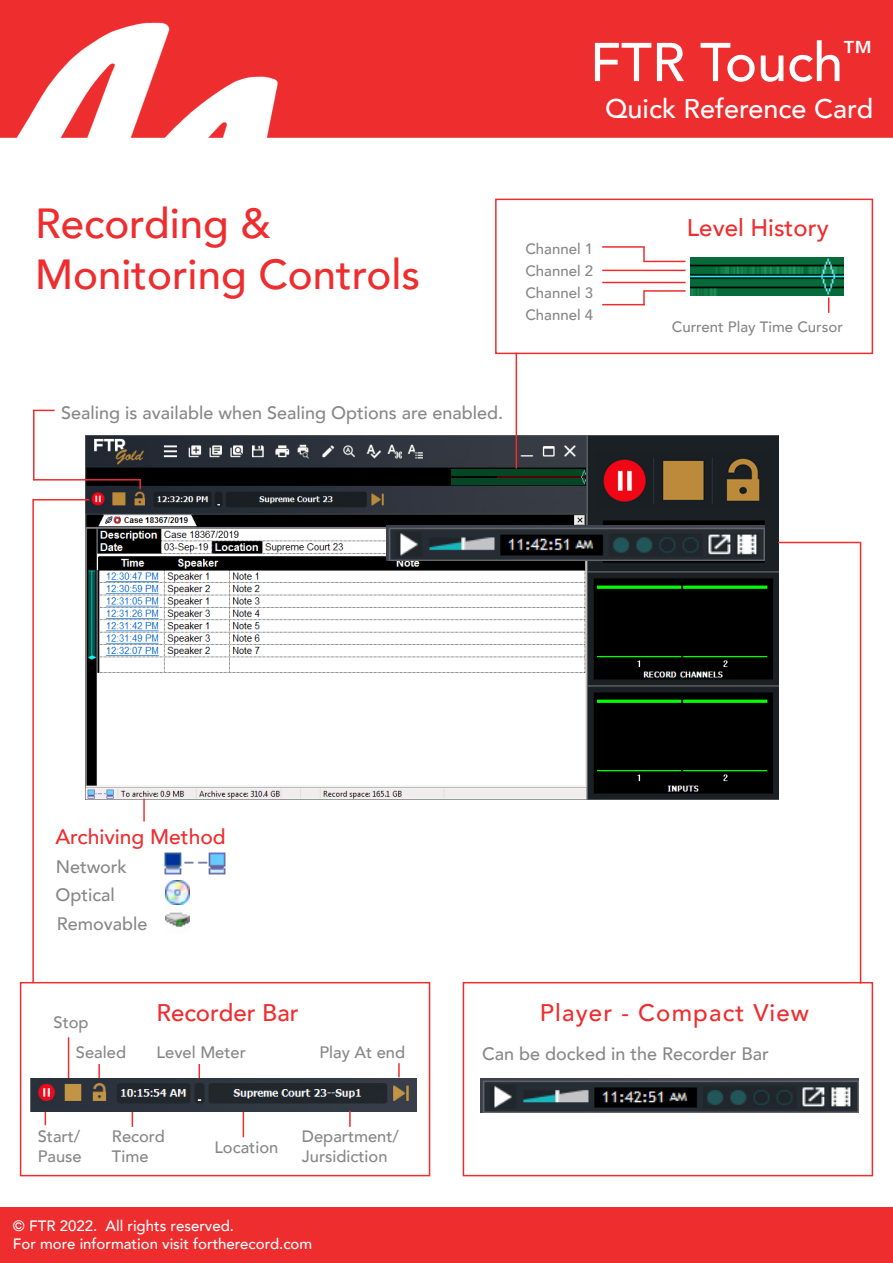
<style>
.page{position:relative;width:893px;height:1263px;background:#fff}
.page>*{position:absolute;margin:0;border:0;box-sizing:border-box;transform-origin:0 0}
.t1{font:500 54px "Avenir";color:#fff}
.t2{font:500 42px "Avenir";color:#ee2d2f}
.t3{font:500 27px "Avenir";color:#fff}
.t4{font:500 24px "Avenir";color:#ee2d2f}
.t5{font:500 24px "Avenir";letter-spacing:.05em;color:#ee2d2f}
.t6{font:500 21px "Avenir";color:#ee2d2f}
.t7{font:500 18px "Avenir";color:#888787}
.t8{font:500 16.5px "Avenir";color:#888787}
.t9{font:500 16.5px "Avenir";color:#878787}
.t10{font:500 15px/18px "Avenir";color:#fff}
.t11{font:500 15px "Avenir";color:#888787}
</style>
<div class="page">
<div style="left:0;top:0;width:893px;height:138px;background:#ee2d2f"></div>
<div style="left:0;top:1207px;width:893px;height:56px;background:#ee2d2f"></div>
<img style="left:15px;top:23px;width:262px;height:115px">
<div style="left:20px;top:982px;width:410px;height:194px;border:2px solid #ee2d2f"></div>
<img style="left:85px;top:435px;width:693px;height:365px">
<div style="left:495px;top:199px;width:378px;height:155px;border:2px solid #ee2d2f"></div>
<img style="left:690px;top:258px;width:153px;height:37px">
<svg style="left:643px;top:248px;width:2px;height:14px"></svg>
<hr style="left:644px;top:290px;width:42px;height:2px;background:#ee2d2f">
<svg style="left:643px;top:290px;width:2px;height:14px"></svg>
<hr style="left:644px;top:261px;width:42px;height:1px;background:#ee2d2f">
<hr style="left:602px;top:304px;width:43px;height:1px;background:#ee2d2f">
<hr style="left:602px;top:282px;width:84px;height:1px;background:#ee2d2f">
<hr style="left:602px;top:270px;width:84px;height:1px;background:#ee2d2f">
<hr style="left:602px;top:246px;width:43px;height:2px;background:#ee2d2f">
<svg style="left:828px;top:297px;width:1px;height:16px"></svg>
<div style="left:463px;top:982px;width:410px;height:194px;border:2px solid #ee2d2f"></div>
<img style="left:481px;top:1078px;width:378px;height:35px">
<svg style="left:98px;top:1064px;width:2px;height:14px"></svg>
<svg style="left:398px;top:1063px;width:2px;height:14px"></svg>
<svg style="left:199px;top:1064px;width:1px;height:14px"></svg>
<svg style="left:45px;top:1111px;width:1px;height:14px"></svg>
<svg style="left:132px;top:1111px;width:1px;height:16px"></svg>
<svg style="left:243px;top:1111px;width:1px;height:26px"></svg>
<hr style="left:143px;top:799px;width:2px;height:22px;background:#ee2d2f">
<img style="left:164px;top:852px;width:62px;height:23px">
<img style="left:165px;top:880px;width:24px;height:24px">
<img style="left:165px;top:912px;width:24px;height:19px">
<hr style="left:516px;top:353px;width:1px;height:116px;background:#ee2d2f">
<hr style="left:860px;top:542px;width:1px;height:441px;background:#ee2d2f">
<hr style="left:32px;top:499px;width:2px;height:484px;background:#ee2d2f">
<hr style="left:33px;top:499px;width:56px;height:1px;background:#ee2d2f">
<hr style="left:33px;top:410px;width:2px;height:70px;background:#ee2d2f">
<hr style="left:34px;top:479px;width:107px;height:1px;background:#ee2d2f">
<svg style="left:35px;top:410px;width:20px;height:1px"></svg>
<svg style="left:139px;top:480px;width:2px;height:9px"></svg>
<img style="left:31px;top:1078px;width:386px;height:33px">
<hr style="left:68px;top:1037px;width:1px;height:41px;background:#ee2d2f">
<img style="left:386px;top:526px;width:378px;height:35px">
<hr style="left:778px;top:542px;width:82px;height:1px;background:#ee2d2f">
<svg style="left:349px;top:1111px;width:2px;height:16px"></svg>
<h1 class="t1" style="left:590px;top:16px;width:285px">FTR Touch<sup>™</sup></h1>
<h3 class="t3" style="left:605px;top:86px;width:270px">Quick Reference Card</h3>
<p class="t2" style="left:35px;top:187px;width:237px">Recording &amp;</p>
<p class="t2" style="left:35px;top:238px;width:387px">Monitoring Controls</p>
<p class="t11" style="left:525px;top:236px;width:69px">Channel 1</p>
<p class="t11" style="left:525px;top:258px;width:69px">Channel 2</p>
<p class="t11" style="left:525px;top:280px;width:69px">Channel 3</p>
<p class="t11" style="left:525px;top:302px;width:69px">Channel 4</p>
<p class="t7" style="left:61px;top:397px;width:444px">Sealing is available when Sealing Options are enabled.</p>
<p class="t4" style="left:687px;top:207px;width:143px">Level History</p>
<p class="t11" style="left:672px;top:314px;width:173px">Current Play Time Cursor</p>
<p class="t6" style="left:55px;top:819px;width:172px">Archiving Method</p>
<p class="t7" style="left:56px;top:851px;width:72px">Network</p>
<p class="t7" style="left:55px;top:879px;width:61px">Optical</p>
<p class="t7" style="left:57px;top:908px;width:92px">Removable</p>
<p class="t8" style="left:54px;top:1008px;width:37px">Stop</p>
<p class="t4" style="left:156px;top:992px;width:144px">Recorder Bar</p>
<p class="t5" style="left:540px;top:992px;width:271px">Player - Compact View</p>
<p class="t9" style="left:76px;top:1038px;width:52px">Sealed</p>
<p class="t9" style="left:157px;top:1038px;width:91px">Level Meter</p>
<p class="t8" style="left:319px;top:1038px;width:87px">Play At end</p>
<p class="t7" style="left:482px;top:1038px;width:288px">Can be docked in the Recorder Bar</p>
<p class="t8" style="left:38px;top:1122px;width:44px">Start/</p>
<p class="t8" style="left:38px;top:1142px;width:46px">Pause</p>
<p class="t8" style="left:112px;top:1122px;width:54px">Record</p>
<p class="t8" style="left:112px;top:1142px;width:38px">Time</p>
<p class="t8" style="left:214px;top:1133px;width:65px">Location</p>
<p class="t8" style="left:302px;top:1122px;width:99px">Department/</p>
<p class="t8" style="left:302px;top:1142px;width:87px">Jursidiction</p>
<p class="t10" style="left:13px;top:1216px;width:301px">© FTR 2022. All rights reserved.<br>For more information visit fortherecord.com</p>
</div>
